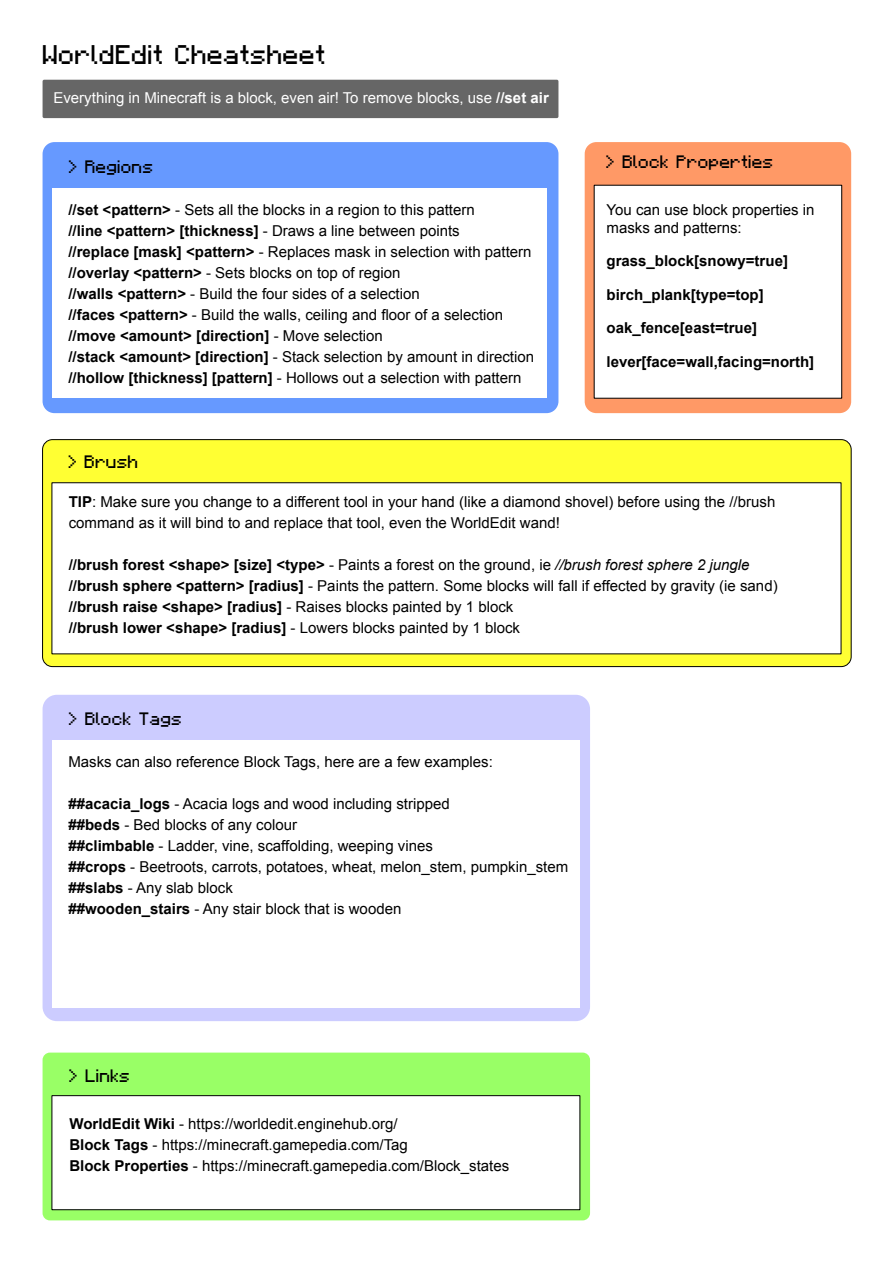
<style>
.page{position:relative;width:894px;height:1263px;background:#fff}
.page>*{position:absolute;margin:0;border:0;box-sizing:border-box;transform-origin:0 0}
.t1{font:27px "Minecraft";color:#000}
.t2{font:18px "Minecraft";color:#000}
.t3{font:15px/21px "Arial";color:#000}
.t4{font:700 15px "Arial";color:#000}
.t5{font:15px "Arial";color:#fff}
.s1{font-weight:700}
.s2{font-style:italic}
</style>
<div class="page">
<div style="left:43px;top:695px;width:547px;height:326px;background:#ccf;border-radius:14px"></div>
<div style="left:52px;top:740px;width:527px;height:268px;background:#fff"></div>
<div style="left:584px;top:142px;width:266px;height:271px;background:#f96;border-radius:12px"></div>
<div style="left:593px;top:185px;width:248px;height:213px;background:#fff"></div>
<div style="left:43px;top:1053px;width:547px;height:167px;background:#9f6;border-radius:7px"></div>
<div style="left:52px;top:1095px;width:528px;height:115px;background:#fff;border:1px solid #000"></div>
<div style="left:42px;top:439px;width:809px;height:228px;background:#ff3;border:1px solid #000;border-radius:10px"></div>
<div style="left:52px;top:483px;width:788px;height:171px;background:#fff"></div>
<div style="left:43px;top:142px;width:515px;height:271px;background:#69f;border-radius:12px"></div>
<div style="left:52px;top:188px;width:495px;height:209px;background:#fff"></div>
<div style="left:43px;top:80px;width:515px;height:38px;background:#666;border-radius:2px"></div>
<h1 class="t1" style="left:43px;top:42px;width:285px">WorldEdit Cheatsheet</h1>
<p class="t5" style="left:53px;top:92px;width:496px">Everything in Minecraft is a block, even air! To remove blocks, use <span class="s1">//set air</span></p>
<p class="t2" style="left:69px;top:158px;width:86px">&gt; Regions</p>
<p class="t3" style="left:68px;top:200px;width:467px"><span class="s1">//set &lt;pattern&gt;</span> - Sets all the blocks in a region to this pattern<br><span class="s1">//line &lt;pattern&gt; [thickness]</span> - Draws a line between points<br><span class="s1">//replace [mask] &lt;pattern&gt;</span> - Replaces mask in selection with pattern <span class="s1">//overlay &lt;pattern&gt;</span> - Sets blocks on top of region<br><span class="s1">//walls &lt;pattern&gt;</span> - Build the four sides of a selection<br><span class="s1">//faces &lt;pattern&gt;</span> - Build the walls, ceiling and floor of a selection <span class="s1">//move &lt;amount&gt; [direction]</span> - Move selection<br><span class="s1">//stack &lt;amount&gt; [direction]</span> - Stack selection by amount in direction <span class="s1">//hollow [thickness] [pattern]</span> - Hollows out a selection with pattern</p>
<p class="t2" style="left:606px;top:154px;width:169px">&gt; Block Properties</p>
<p class="t3" style="left:606px;top:202px;width:209px;line-height:18px">You can use block properties in masks and patterns:</p>
<p class="t4" style="left:606px;top:256px;width:183px">grass_block[snowy=true]</p>
<p class="t4" style="left:606px;top:289px;width:159px">birch_plank[type=top]</p>
<p class="t4" style="left:606px;top:323px;width:152px">oak_fence[east=true]</p>
<p class="t4" style="left:606px;top:356px;width:209px">lever[face=wall,facing=north]</p>
<p class="t2" style="left:69px;top:453px;width:72px">&gt; Brush</p>
<p class="t3" style="left:69px;top:493px;width:708px"><span class="s1">TIP</span>: Make sure you change to a different tool in your hand (like a diamond shovel) before using the //brush command as it will bind to and replace that tool, even the WorldEdit wand!</p>
<p class="t3" style="left:69px;top:556px;width:710px"><span class="s1">//brush forest &lt;shape&gt; [size] &lt;type&gt;</span> - Paints a forest on the ground, ie <span class="s2">//brush forest sphere 2 jungle </span><span class="s1">//brush sphere &lt;pattern&gt; [radius]</span> - Paints the pattern. Some blocks will fall if effected by gravity (ie sand) <span class="s1">//brush raise &lt;shape&gt; [radius]</span> - Raises blocks painted by 1 block<br><span class="s1">//brush lower &lt;shape&gt; [radius]</span> - Lowers blocks painted by 1 block</p>
<p class="t2" style="left:69px;top:711px;width:115px">&gt; Block Tags</p>
<p class="t3" style="left:68px;top:753px;width:426px">Masks can also reference Block Tags, here are a few examples:</p>
<p class="t3" style="left:68px;top:795px;width:501px"><span class="s1">##acacia_logs</span> - Acacia logs and wood including stripped<br><span class="s1">##beds</span> - Bed blocks of any colour<br><span class="s1">##climbable</span> - Ladder, vine, scaffolding, weeping vines<br><span class="s1">##crops</span> - Beetroots, carrots, potatoes, wheat, melon_stem, pumpkin_stem <span class="s1">##slabs</span> - Any slab block<br><span class="s1">##wooden_stairs</span> - Any stair block that is wooden</p>
<p class="t2" style="left:69px;top:1067px;width:63px">&gt; Links</p>
<p class="t3" style="left:69px;top:1114px;width:441px"><span class="s1">WorldEdit Wiki</span> - https://worldedit.enginehub.org/<br><span class="s1">Block Tags</span> - https://minecraft.gamepedia.com/Tag<br><span class="s1">Block Properties</span> - https://minecraft.gamepedia.com/Block_states</p>
</div>
